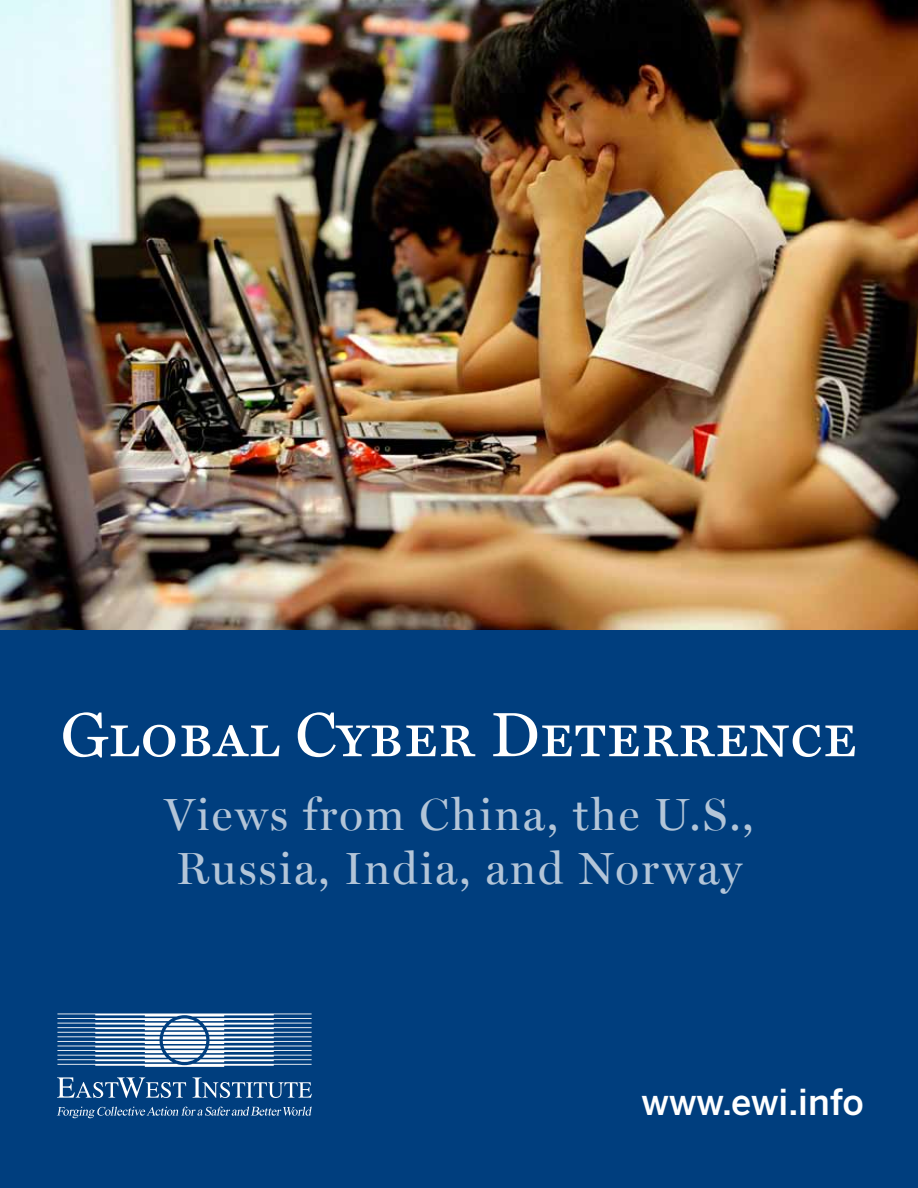
<style>
.page{position:relative;width:918px;height:1188px;background:#fff}
.page>*{position:absolute;margin:0;border:0;box-sizing:border-box;transform-origin:0 0}
.t1{font:63px "Miller Text Roman SC";color:#fff}
.t2{font:45px/54px "Miller Display";letter-spacing:.05em;color:#b3c5d8}
.t3{font:500 36px "Benton Sans";color:#fff}
</style>
<div class="page">
<img style="left:0;top:0;width:918px;height:630px">
<div style="left:0;top:630px;width:918px;height:558px;background:#003e7e"></div>
<svg style="left:57px;top:1014px;width:255px;height:53px"></svg>
<svg style="left:57px;top:1077px;width:255px;height:21px"></svg>
<svg style="left:57px;top:1107px;width:255px;height:11px"></svg>
<h1 class="t1" style="left:61px;top:697px;width:798px">Global Cyber Deterrence</h1>
<p class="t2" style="left:164px;top:788px;width:591px">Views from China, the U.S.,<br>Russia, India, and Norway</p>
<p class="t3" style="left:642px;top:1081px;width:224px">www.ewi.info</p>
</div>
